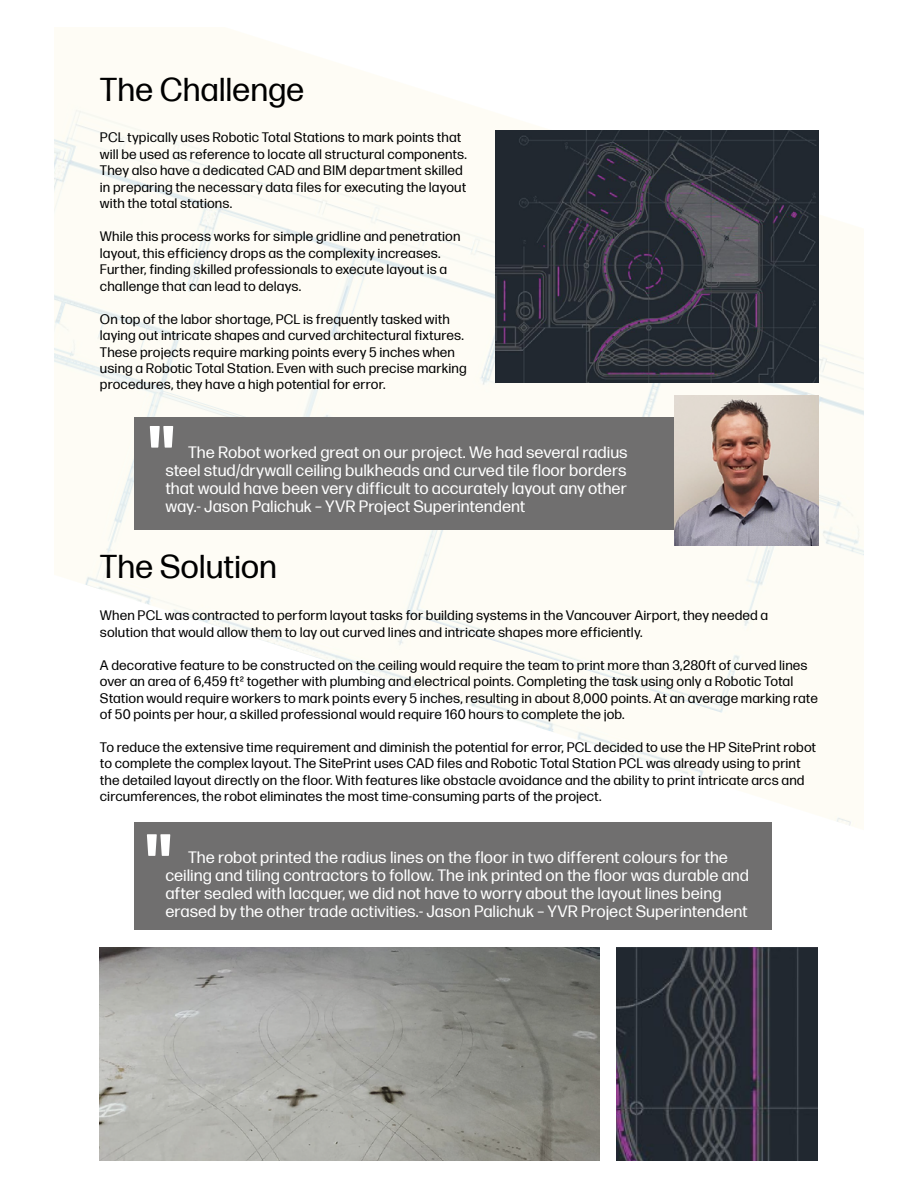
<style>
.page{position:relative;width:918px;height:1188px;background:#fff}
.page>*{position:absolute;margin:0;border:0;box-sizing:border-box;transform-origin:0 0}
.t1{font:109.8px "Forma DJR Display";color:#fff}
.t2{font:33px "Forma DJR Micro";letter-spacing:-.005em;color:#000}
.t3{font:16.5px/17.9px "Forma DJR Micro";color:#fff;text-align:justify}
.t4{font:13.8px/16.5px "Forma DJR Micro";letter-spacing:.005em;color:#000}
</style>
<div class="page">
<img style="left:54px;top:104px;width:810px;height:723px">
<div style="left:134px;top:417px;width:549px;height:113px;background:#706f6f"></div>
<img style="left:495px;top:130px;width:323px;height:252px">
<img style="left:617px;top:947px;width:200px;height:214px">
<img style="left:100px;top:948px;width:499px;height:213px">
<div style="left:134px;top:822px;width:638px;height:108px;background:#706f6f"></div>
<img style="left:675px;top:396px;width:143px;height:149px">
<h2 class="t2" style="left:100px;top:66px;width:206px">The Challenge</h2>
<p class="t4" style="left:100px;top:128px;width:369px">PCL typically uses Robotic Total Stations to mark points that will be used as reference to locate all structural components.<br>They also have a dedicated CAD and BIM department skilled in preparing the necessary data files for executing the layout with the total stations.</p>
<p class="t4" style="left:100px;top:227px;width:362px">While this process works for simple gridline and penetration layout, this efficiency drops as the complexity increases.<br>Further, finding skilled professionals to execute layout is a challenge that can lead to delays.</p>
<p class="t4" style="left:100px;top:310px;width:368px">On top of the labor shortage, PCL is frequently tasked with laying out intricate shapes and curved architectural fixtures.<br>These projects require marking points every 5 inches when using a Robotic Total Station. Even with such precise marking procedures, they have a high potential for error.</p>
<h1 class="t1" style="left:147px;top:389px;width:31px">"</h1>
<p class="t3" style="left:165px;top:442px;width:464px;text-indent:23px">The Robot worked great on our project. We had several radius steel stud/drywall ceiling bulkheads and curved tile floor borders that would have been very difficult to accurately layout any other</p>
<p class="t3" style="left:165px;top:496px;width:361px">way.- Jason Palichuk – YVR Project Superintendent</p>
<h2 class="t2" style="left:100px;top:543px;width:179px">The Solution</h2>
<p class="t4" style="left:100px;top:606px;width:670px">When PCL was contracted to perform layout tasks for building systems in the Vancouver Airport, they needed a solution that would allow them to lay out curved lines and intricate shapes more efficiently.</p>
<p class="t4" style="left:100px;top:656px;width:720px">A decorative feature to be constructed on the ceiling would require the team to print more than 3,280ft of curved lines over an area of 6,459 ft2 together with plumbing and electrical points. Completing the task using only a Robotic Total Station would require workers to mark points every 5 inches, resulting in about 8,000 points. At an average marking rate of 50 points per hour, a skilled professional would require 160 hours to complete the job.</p>
<p class="t4" style="left:100px;top:738px;width:718px">To reduce the extensive time requirement and diminish the potential for error, PCL decided to use the HP SitePrint robot to complete the complex layout. The SitePrint uses CAD files and Robotic Total Station PCL was already using to print the detailed layout directly on the floor. With features like obstacle avoidance and the ability to print intricate arcs and circumferences, the robot eliminates the most time-consuming parts of the project.</p>
<h1 class="t1" style="left:144px;top:797px;width:31px">"</h1>
<p class="t3" style="left:165px;top:847px;width:585px;text-align:left;text-indent:23px">The robot printed the radius lines on the floor in two different colours for the ceiling and tiling contractors to follow. The ink printed on the floor was durable and after sealed with lacquer, we did not have to worry about the layout lines being</p>
<p class="t3" style="left:165px;top:901px;width:584px">erased by the other trade activities.- Jason Palichuk – YVR Project Superintendent</p>
</div>
